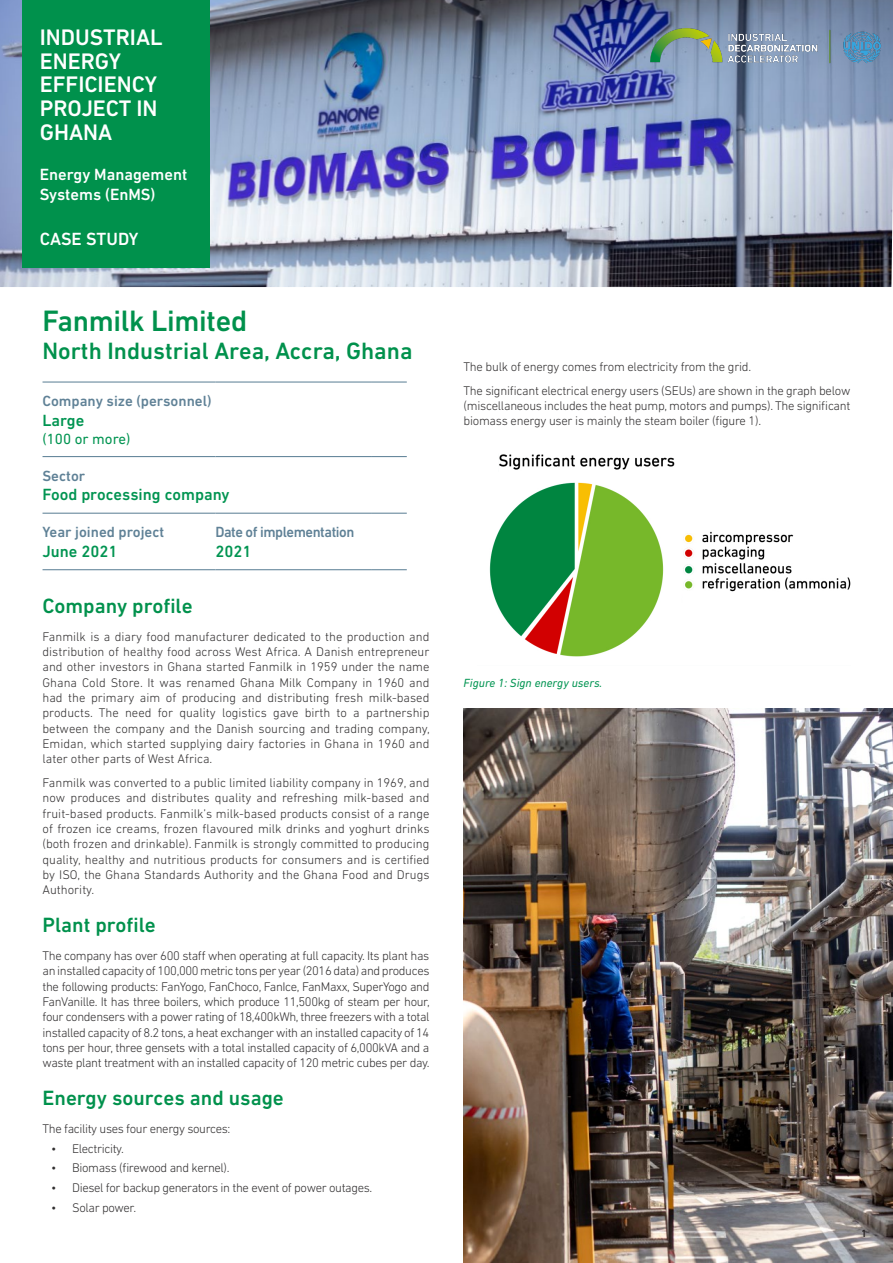
<style>
.page{position:relative;width:893px;height:1263px;background:#fff}
.page>*{position:absolute;margin:0;border:0;box-sizing:border-box;transform-origin:0 0}
.TIT_01{font:500 30px "DIN Next LT Pro";letter-spacing:-.01em;color:#00914c}
.TIT_01-2{font:500 24px "DIN Next LT Pro";color:#00914c}
.t1{font:500 22.8px/23.9px "DIN Next LT Pro";color:#fff}
.TXT{font:500 21px "DIN Next LT Pro";color:#00914c}
.SUBT_01{font:500 21px "DIN Next LT Pro";color:#00914c}
.t2{font:500 18px "DIN Next LT Pro";color:#fff}
.TXT-2{font:500 16.5px "DIN Next LT Pro";color:#009451}
.t3{font:500 16.5px/19.8px "DIN Next LT Pro";color:#fff}
.TXT-3{font:500 15px "DIN Next LT Pro";color:#5f8196}
.TXT-4{font:500 15px "DIN Next LT Pro";letter-spacing:-.03em;color:#5f8196}
.TXT-5{font:15px "DIN Next LT Pro";color:#009451}
.TXT-6{font:300 12.75px/15.3px "DIN Next LT Pro";letter-spacing:-.025em;color:#312f30;text-align:justify}
.TXT-7{font:italic 12px "DIN Next LT Pro";color:#009451}
.page_number{font:500 10.5px "DIN Next LT Pro";color:#231f20}
</style>
<div class="page">
<img style="left:0;top:0;width:893px;height:287px">
<img style="left:463px;top:708px;width:430px;height:555px">
<div style="left:22px;top:0;width:187px;height:267px;background:#00914c"></div>
<hr style="left:43px;top:382px;width:172px;height:1px;background:#577c92">
<hr style="left:215px;top:382px;width:157px;height:1px;background:#577c92">
<hr style="left:372px;top:382px;width:35px;height:1px;background:#577c92">
<hr style="left:43px;top:456px;width:172px;height:1px;background:#577c92">
<hr style="left:215px;top:456px;width:157px;height:1px;background:#577c92">
<hr style="left:372px;top:456px;width:35px;height:1px;background:#577c92">
<hr style="left:43px;top:513px;width:172px;height:1px;background:#577c92">
<hr style="left:215px;top:513px;width:157px;height:1px;background:#577c92">
<hr style="left:372px;top:513px;width:35px;height:1px;background:#577c92">
<hr style="left:43px;top:569px;width:172px;height:1px;background:#577c92">
<hr style="left:215px;top:569px;width:157px;height:1px;background:#577c92">
<hr style="left:372px;top:569px;width:35px;height:1px;background:#577c92">
<img style="left:626px;top:13px;width:264px;height:65px">
<img style="left:489px;top:454px;width:361px;height:203px">
<div style="left:684px;top:592px;width:159px;height:20px;background:#fff"></div>
<p class="t1" style="left:40px;top:25px;width:124px">INDUSTRIAL<br>ENERGY</p>
<p class="t1" style="left:40px;top:73px;width:119px;text-align:justify">EFFICIENCY PROJECT IN GHANA</p>
<p class="t3" style="left:40px;top:164px;width:149px">Energy Management<br>Systems (EnMS)</p>
<p class="t2" style="left:40px;top:228px;width:100px">CASE STUDY</p>
<p class="TIT_01" style="left:43px;top:303px;width:206px">Fanmilk Limited</p>
<p class="TIT_01-2" style="left:43px;top:337px;width:372px">North Industrial Area, Accra, Ghana</p>
<p class="TXT-3" style="left:43px;top:392px;width:170px">Company size (personnel)</p>
<p class="TXT-2" style="left:43px;top:411px;width:43px">Large</p>
<p class="TXT-5" style="left:43px;top:430px;width:90px">(100 or more)</p>
<p class="TXT-3" style="left:43px;top:467px;width:44px">Sector</p>
<p class="TXT-2" style="left:43px;top:485px;width:189px">Food processing company</p>
<p class="TXT-3" style="left:43px;top:523px;width:123px">Year joined project</p>
<p class="TXT-2" style="left:43px;top:542px;width:77px">June 2021</p>
<p class="TXT-4" style="left:215px;top:523px;width:140px">Date of implementation</p>
<p class="TXT-2" style="left:215px;top:542px;width:38px">2021</p>
<p class="SUBT_01" style="left:43px;top:593px;width:152px">Company profile</p>
<p class="TXT-6" style="left:43px;top:629px;width:389px">Fanmilk is a diary food manufacturer dedicated to the production and distribution of healthy food across West Africa. A Danish entrepreneur and other investors in Ghana started Fanmilk in 1959 under the name Ghana Cold Store. It was renamed Ghana Milk Company in 1960 and had the primary aim of producing and distributing fresh milk-based products. The need for quality logistics gave birth to a partnership between the company and the Danish sourcing and trading company, Emidan, which started supplying dairy factories in Ghana in 1960 and later other parts of West Africa.</p>
<p class="TXT-6" style="left:43px;top:775px;width:388px">Fanmilk was converted to a public limited liability company in 1969, and now produces and distributes quality and refreshing milk-based and fruit-based products. Fanmilk’s milk-based products consist of a range of frozen ice creams, frozen flavoured milk drinks and yoghurt drinks (both frozen and drinkable). Fanmilk is strongly committed to producing quality, healthy and nutritious products for consumers and is certified by ISO, the Ghana Standards Authority and the Ghana Food and Drugs Authority.</p>
<p class="TXT" style="left:43px;top:913px;width:115px">Plant profile</p>
<p class="TXT-6" style="left:43px;top:948px;width:389px">The company has over 600 staff when operating at full capacity. Its plant has an installed capacity of 100,000 metric tons per year (2016 data) and produces the following products: FanYogo, FanChoco, FanIce, FanMaxx, SuperYogo and FanVanille. It has three boilers, which produce 11,500kg of steam per hour, four condensers with a power rating of 18,400kWh, three freezers with a total installed capacity of 8.2 tons, a heat exchanger with an installed capacity of 14 tons per hour, three gensets with a total installed capacity of 6,000kVA and a waste plant treatment with an installed capacity of 120 metric cubes per day.</p>
<p class="TXT" style="left:43px;top:1086px;width:243px">Energy sources and usage</p>
<p class="TXT-6" style="left:43px;top:1121px;width:189px">The facility uses four energy sources:</p>
<p class="TXT-6" style="left:51px;top:1141px;width:74px">• Electricity.</p>
<p class="TXT-6" style="left:51px;top:1160px;width:180px">• Biomass (firewood and kernel).</p>
<p class="TXT-6" style="left:51px;top:1180px;width:323px">• Diesel for backup generators in the event of power outages.</p>
<p class="TXT-6" style="left:51px;top:1199px;width:87px">• Solar power.</p>
<p class="TXT-6" style="left:463px;top:359px;width:289px">The bulk of energy comes from electricity from the grid.</p>
<p class="TXT-6" style="left:463px;top:383px;width:388px">The significant electrical energy users (SEUs) are shown in the graph below (miscellaneous includes the heat pump, motors and pumps). The significant biomass energy user is mainly the steam boiler (figure 1).</p>
<p class="TXT-7" style="left:463px;top:676px;width:140px">Figure 1: Sign energy users.</p>
<p class="page_number" style="left:861px;top:1227px;width:7px">1</p>
</div>
